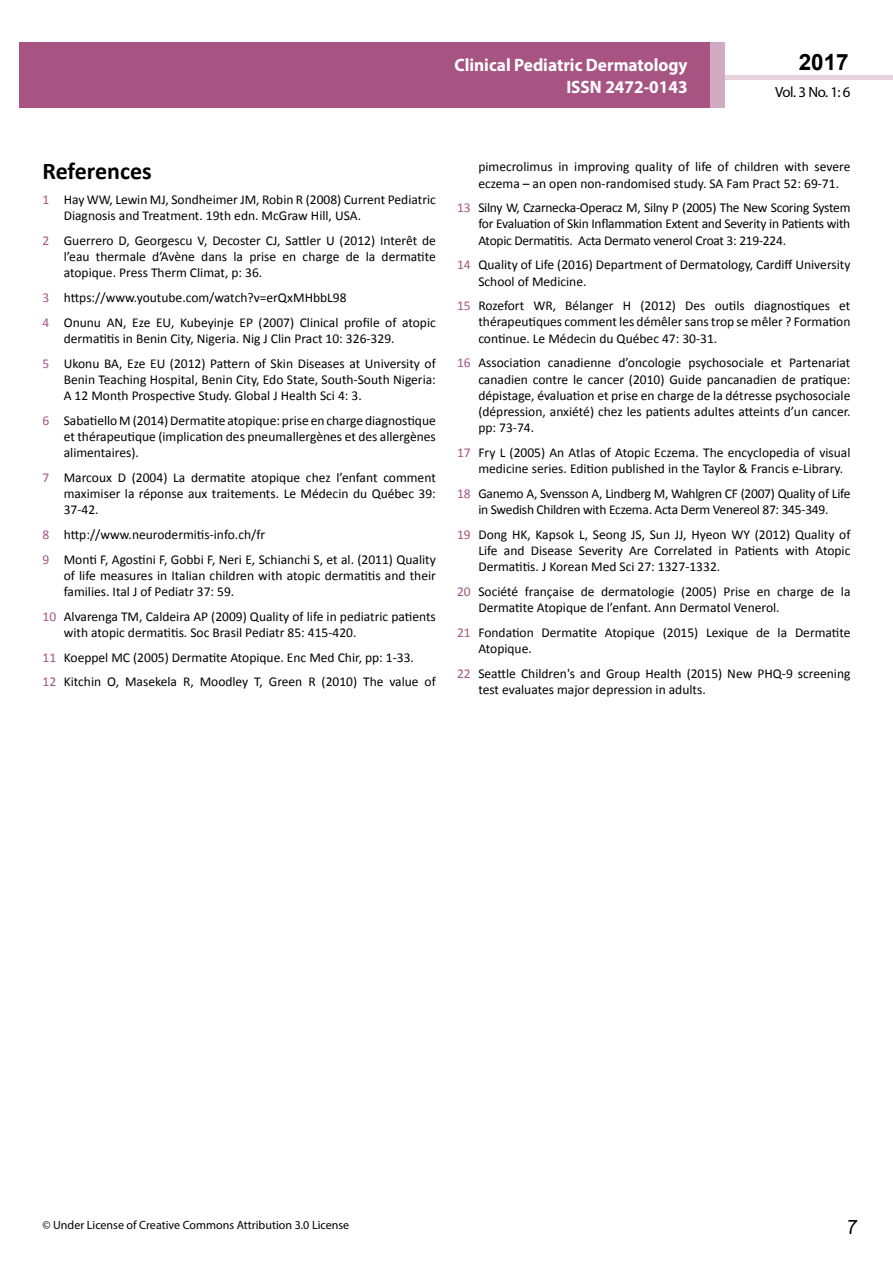
<style>
.page{position:relative;width:893px;height:1263px;background:#fff}
.page>*{position:absolute;margin:0;border:0;box-sizing:border-box;transform-origin:0 0}
.t1{font:25.5px "Tunga";color:#000}
.t2{font:700 24px "Calibri";color:#000}
.t3{font:700 22.5px "Arial";color:#000}
.t4{font:700 18px/21.6px "Myriad Pro";color:#fff;text-align:right;scale:.96 1}
.t5{font:14.85px "Myriad Pro";color:#000}
.t6{font:13.5px/16.2px "Calibri";color:#000}
.t7{font:13.5px/16.2px "Calibri";letter-spacing:-.02em;color:#000;text-align:center}
.t8{font:12px "Myriad Pro";color:#000}
.s1{color:#a75483}
</style>
<div class="page">
<hr style="left:725px;top:75px;width:168px;height:4px;background:#e6d1dd">
<div style="left:709px;top:42px;width:16px;height:66px;background:#d2aac1"></div>
<div style="left:19px;top:42px;width:690px;height:66px;background:#a75483"></div>
<h3 class="t4" style="left:454px;top:54px;width:244px">Clinical Pediatric Dermatology<br>ISSN 2472-0143</h3>
<h3 class="t3" style="left:799px;top:47px;width:52px">2017</h3>
<p class="t5" style="left:775px;top:83px;width:77px">Vol. 3 No. 1: 6</p>
<h2 class="t2" style="left:43px;top:156px;width:111px">References</h2>
<p class="t6" style="left:64px;top:191px;width:374px;text-indent:-21px"><span class="s1">1</span> Hay WW, Lewin MJ, Sondheimer JM, Robin R (2008) Current Pediatric<br>Diagnosis and Treatment. 19th edn. McGraw Hill, USA.</p>
<p class="t6" style="left:64px;top:232px;width:374px;text-align:justify;text-indent:-21px"><span class="s1">2</span> Guerrero D, Georgescu V, Decoster CJ, Sattler U (2012) Interêt de l’eau thermale d’Avène dans la prise en charge de la dermatite atopique. Press Therm Climat, p: 36.</p>
<p class="t6" style="left:43px;top:285px;width:395px;line-height:24.8px"><span class="s1">3</span> https://www.youtube.com/watch?v=erQxMHbbL98<br><span class="s1">4</span> Onunu AN, Eze EU, Kubeyinje EP (2007) Clinical profile of atopic</p>
<p class="t6" style="left:43px;top:326px;width:395px;line-height:24.8px;text-indent:21px">dermatitis in Benin City, Nigeria. Nig J Clin Pract 10: 326-329.<br><span class="s1">5</span> Ukonu BA, Eze EU (2012) Pattern of Skin Diseases at University of</p>
<p class="t6" style="left:64px;top:371px;width:374px">Benin Teaching Hospital, Benin City, Edo State, South-South Nigeria:<br>A 12 Month Prospective Study. Global J Health Sci 4: 3.</p>
<p class="t6" style="left:64px;top:412px;width:374px;text-align:justify;text-indent:-21px"><span class="s1">6</span> Sabatiello M (2014) Dermatite atopique: prise en charge diagnostique et thérapeutique (implication des pneumallergènes et des allergènes alimentaires).</p>
<p class="t6" style="left:64px;top:469px;width:374px;text-align:justify;text-indent:-21px"><span class="s1">7</span> Marcoux D (2004) La dermatite atopique chez l’enfant comment maximiser la réponse aux traitements. Le Médecin du Québec 39:<br>37-42.</p>
<p class="t6" style="left:43px;top:522px;width:395px;line-height:24.8px"><span class="s1">8</span> http://www.neurodermitis-info.ch/fr<br><span class="s1">9</span> Monti F, Agostini F, Gobbi F, Neri E, Schianchi S, et al. (2011) Quality</p>
<p class="t6" style="left:64px;top:567px;width:374px">of life measures in Italian children with atopic dermatitis and their families. Ital J of Pediatr 37: 59.</p>
<p class="t6" style="left:64px;top:608px;width:374px;text-indent:-21px"><span class="s1">10</span> Alvarenga TM, Caldeira AP (2009) Quality of life in pediatric patients with atopic dermatitis. Soc Brasil Pediatr 85: 415-420.</p>
<p class="t6" style="left:43px;top:645px;width:395px;line-height:24.8px"><span class="s1">11</span> Koeppel MC (2005) Dermatite Atopique. Enc Med Chir, pp: 1-33.<br><span class="s1">12</span> Kitchin O, Masekela R, Moodley T, Green R (2010) The value of</p>
<p class="t6" style="left:478px;top:159px;width:374px">pimecrolimus in improving quality of life of children with severe eczema – an open non-randomised study. SA Fam Pract 52: 69-71.</p>
<p class="t6" style="left:478px;top:200px;width:374px;text-align:justify;text-indent:-21px"><span class="s1">13</span> Silny W, Czarnecka-Operacz M, Silny P (2005) The New Scoring System for Evaluation of Skin Inflammation Extent and Severity in Patients with Atopic Dermatitis. Acta Dermato venerol Croat 3: 219-224.</p>
<p class="t6" style="left:478px;top:257px;width:374px;text-indent:-21px"><span class="s1">14</span> Quality of Life (2016) Department of Dermatology, Cardiff University<br>School of Medicine.</p>
<p class="t6" style="left:478px;top:298px;width:374px;text-align:justify;text-indent:-21px"><span class="s1">15</span> Rozefort WR, Bélanger H (2012) Des outils diagnostiques et thérapeutiques comment les démêler sans trop se mêler ? Formation continue. Le Médecin du Québec 47: 30-31.</p>
<p class="t6" style="left:478px;top:355px;width:374px;text-align:justify;text-indent:-21px"><span class="s1">16</span> Association canadienne d’oncologie psychosociale et Partenariat canadien contre le cancer (2010) Guide pancanadien de pratique: dépistage, évaluation et prise en charge de la détresse psychosociale (dépression, anxiété) chez les patients adultes atteints d’un cancer. pp: 73-74.</p>
<p class="t6" style="left:478px;top:444px;width:374px;text-indent:-21px"><span class="s1">17</span> Fry L (2005) An Atlas of Atopic Eczema. The encyclopedia of visual medicine series. Edition published in the Taylor &amp; Francis e-Library.</p>
<p class="t7" style="left:457px;top:485px;width:395px"><span class="s1">18</span> Ganemo A, Svensson A, Lindberg M, Wahlgren CF (2007) Quality of Life in Swedish Children with Eczema. Acta Derm Venereol 87: 345-349.</p>
<p class="t6" style="left:478px;top:526px;width:374px;text-align:justify;text-indent:-21px"><span class="s1">19</span> Dong HK, Kapsok L, Seong JS, Sun JJ, Hyeon WY (2012) Quality of Life and Disease Severity Are Correlated in Patients with Atopic Dermatitis. J Korean Med Sci 27: 1327-1332.</p>
<p class="t6" style="left:478px;top:583px;width:374px;text-indent:-21px"><span class="s1">20</span> Société française de dermatologie (2005) Prise en charge de la<br>Dermatite Atopique de l’enfant. Ann Dermatol Venerol.</p>
<p class="t6" style="left:478px;top:624px;width:374px;text-indent:-21px"><span class="s1">21</span> Fondation Dermatite Atopique (2015) Lexique de la Dermatite<br>Atopique.</p>
<p class="t6" style="left:478px;top:665px;width:374px;text-indent:-21px"><span class="s1">22</span> Seattle Children's and Group Health (2015) New PHQ-9 screening test evaluates major depression in adults.</p>
<p class="t8" style="left:43px;top:1218px;width:308px">© Under License of Creative Commons Attribution 3.0 License</p>
<h1 class="t1" style="left:848px;top:1210px;width:11px">7</h1>
</div>
